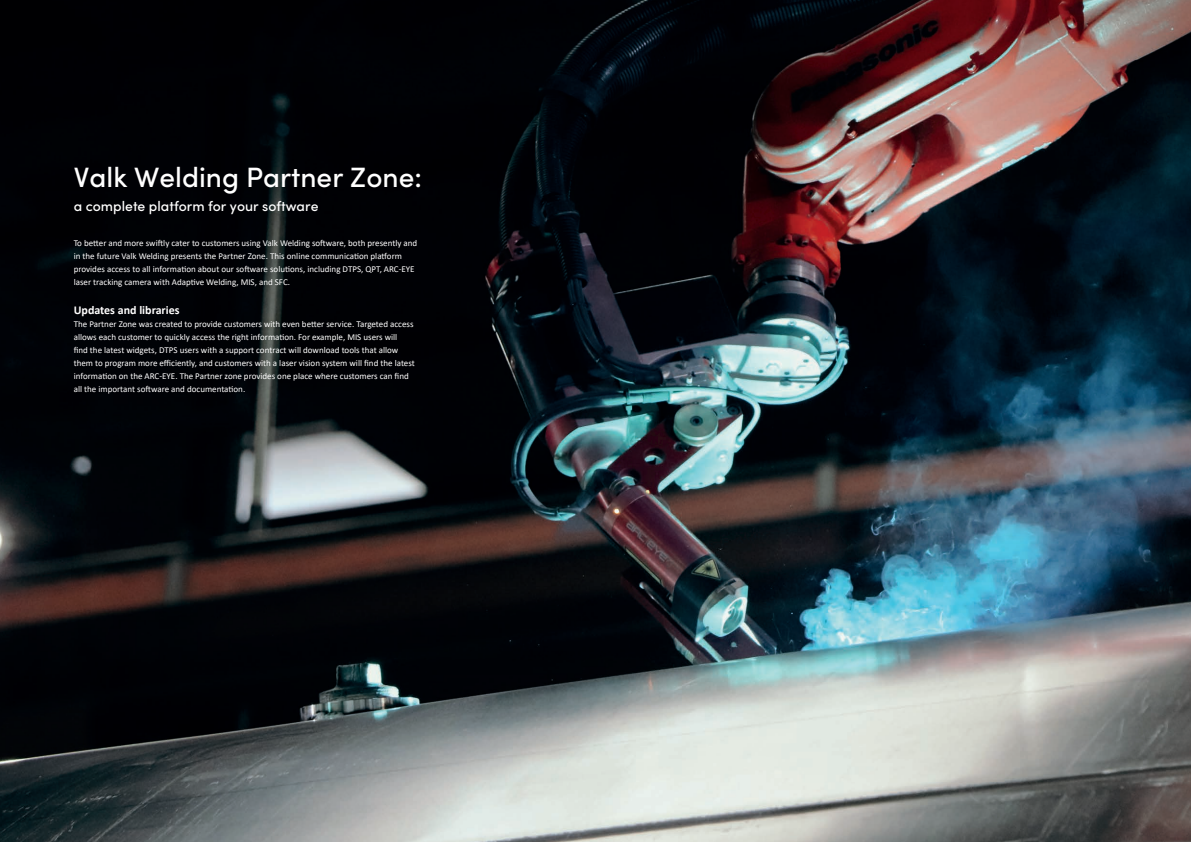
<style>
.page{position:relative;width:1191px;height:842px;background:#fff}
.page>*{position:absolute;margin:0;border:0;box-sizing:border-box;transform-origin:0 0}
.t1{font:500 28px "Sofia Pro";color:#fff}
.t2{font:500 14px "Sofia Pro";color:#fff}
.t3{font:700 12px "Calibri";color:#fff}
.t4{font:9px/13px "Calibri";color:#fff}
</style>
<div class="page">
<img style="left:0;top:0;width:1191px;height:842px">
<h1 class="t1" style="left:74px;top:157px;width:350px">Valk Welding Partner Zone:</h1>
<h2 class="t2" style="left:74px;top:196px;width:246px">a complete platform for your software</h2>
<p class="t4" style="left:74px;top:237px;width:345px">To better and more swiftly cater to customers using Valk Welding software, both presently and in the future Valk Welding presents the Partner Zone. This online communication platform provides access to all information about our software solutions, including DTPS, QPT, ARC-EYE laser tracking camera with Adaptive Welding, MIS, and SFC.</p>
<h3 class="t3" style="left:74px;top:302px;width:107px">Updates and libraries</h3>
<p class="t4" style="left:74px;top:318px;width:342px">The Partner Zone was created to provide customers with even better service. Targeted access allows each customer to quickly access the right information. For example, MIS users will<br>find the latest widgets, DTPS users with a support contract will download tools that allow them to program more efficiently, and customers with a laser vision system will find the latest information on the ARC-EYE. The Partner zone provides one place where customers can find all the important software and documentation.</p>
</div>
